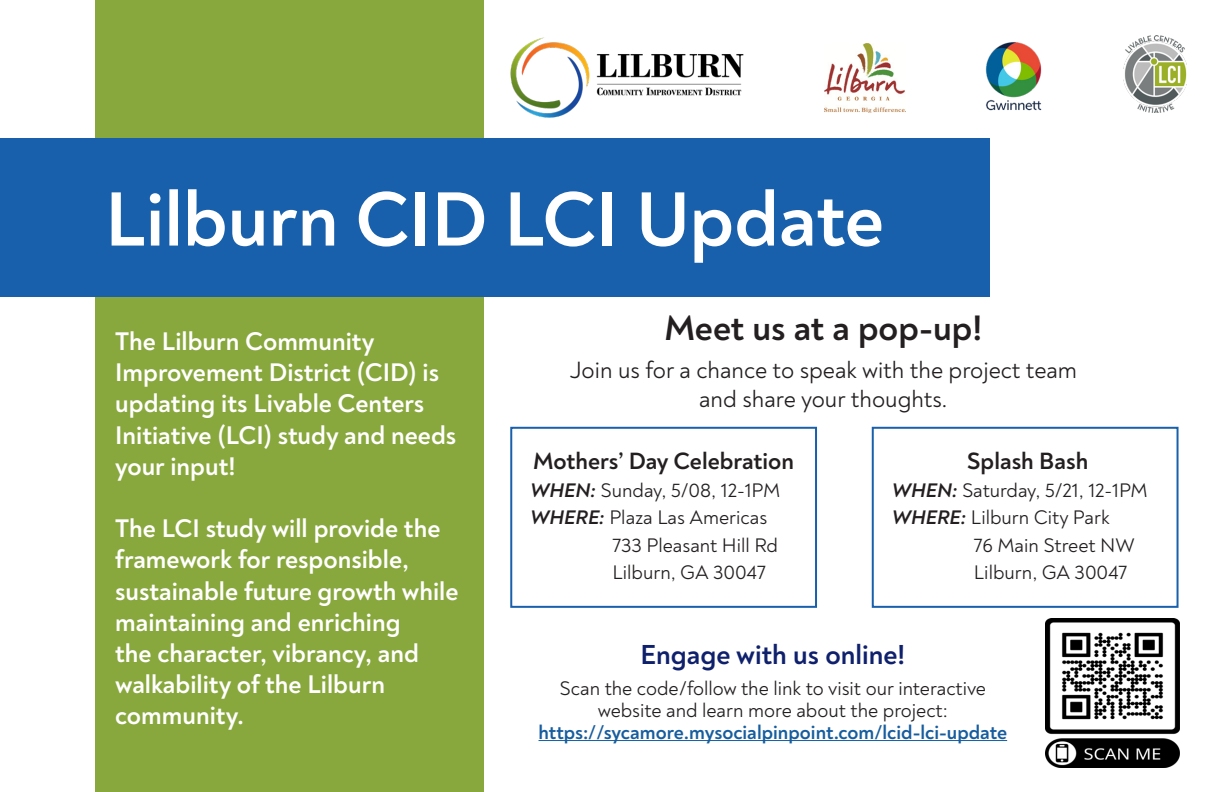
<style>
.page{position:relative;width:1224px;height:792px;background:#fff}
.page>*{position:absolute;margin:0;border:0;box-sizing:border-box;transform-origin:0 0}
.t1{font:700 78.2px "Noah";color:#fff}
.t2{font:700 36px "Noah";color:#231f20}
.t3{font:700 28px "Noah";color:#0f206c}
.t4{font:700 26px/31.2px "Noah";color:#fff}
.t5{font:24px/28.8px "Noah";color:#231f20;text-align:center}
.t6{font:700 24px "Noah";color:#231f20}
.t7{font:20px/27.2px "Noah";color:#231f20}
.t8{font:700 20px "Noah";color:#175d9e}
.s1{font-weight:700;font-style:italic}
</style>
<div class="page">
<div style="left:95px;top:0;width:389px;height:792px;background:#88a73d"></div>
<div style="left:0;top:138px;width:990px;height:158px;background:#1860ab"></div>
<img style="left:1045px;top:618px;width:135px;height:150px">
<hr style="left:539px;top:740px;width:468px;height:1px;background:#175d9e">
<img style="left:511px;top:38px;width:233px;height:79px">
<img style="left:825px;top:43px;width:81px;height:69px">
<img style="left:1123px;top:36px;width:64px;height:77px">
<div style="left:510px;top:427px;width:307px;height:181px;border:2px solid #1860ab"></div>
<div style="left:872px;top:427px;width:307px;height:181px;border:2px solid #1860ab"></div>
<img style="left:985px;top:42px;width:57px;height:69px">
<p class="t1" style="left:105px;top:170px;width:780px">Lilburn CID LCI Update</p>
<p class="t4" style="left:115px;top:326px;width:343px">The Lilburn Community<br>Improvement District (CID) is updating its Livable Centers<br>Initiative (LCI) study and needs your input!</p>
<p class="t4" style="left:115px;top:513px;width:345px">The LCI study will provide the framework for responsible, sustainable future growth while maintaining and enriching<br>the character, vibrancy, and walkability of the Lilburn community.</p>
<p class="t2" style="left:664px;top:305px;width:320px">Meet us at a pop-up!</p>
<p class="t5" style="left:570px;top:355px;width:509px">Join us for a chance to speak with the project team and share your thoughts.</p>
<p class="t6" style="left:533px;top:446px;width:262px">Mothers’ Day Celebration</p>
<p class="t7" style="left:530px;top:477px;width:252px"><span class="s1">WHEN:</span> Sunday, 5/08, 12-1PM</p>
<p class="t7" style="left:612px;top:504px;width:167px;text-indent:-82px"><span class="s1">WHERE:</span> Plaza Las Americas<br>733 Pleasant Hill Rd<br>Lilburn, GA 30047</p>
<p class="t6" style="left:967px;top:446px;width:123px">Splash Bash</p>
<p class="t7" style="left:892px;top:477px;width:258px"><span class="s1">WHEN:</span> Saturday, 5/21, 12-1PM</p>
<p class="t7" style="left:974px;top:504px;width:162px;text-indent:-82px"><span class="s1">WHERE:</span> Lilburn City Park<br>76 Main Street NW<br>Lilburn, GA 30047</p>
<p class="t3" style="left:640px;top:637px;width:267px">Engage with us online!</p>
<p class="t7" style="left:560px;top:677px;width:428px;line-height:22px;text-align:center">Scan the code/follow the link to visit our interactive website and learn more about the project:</p>
<p class="t8" style="left:539px;top:719px;width:470px">https://sycamore.mysocialpinpoint.com/lcid-lci-update</p>
</div>
